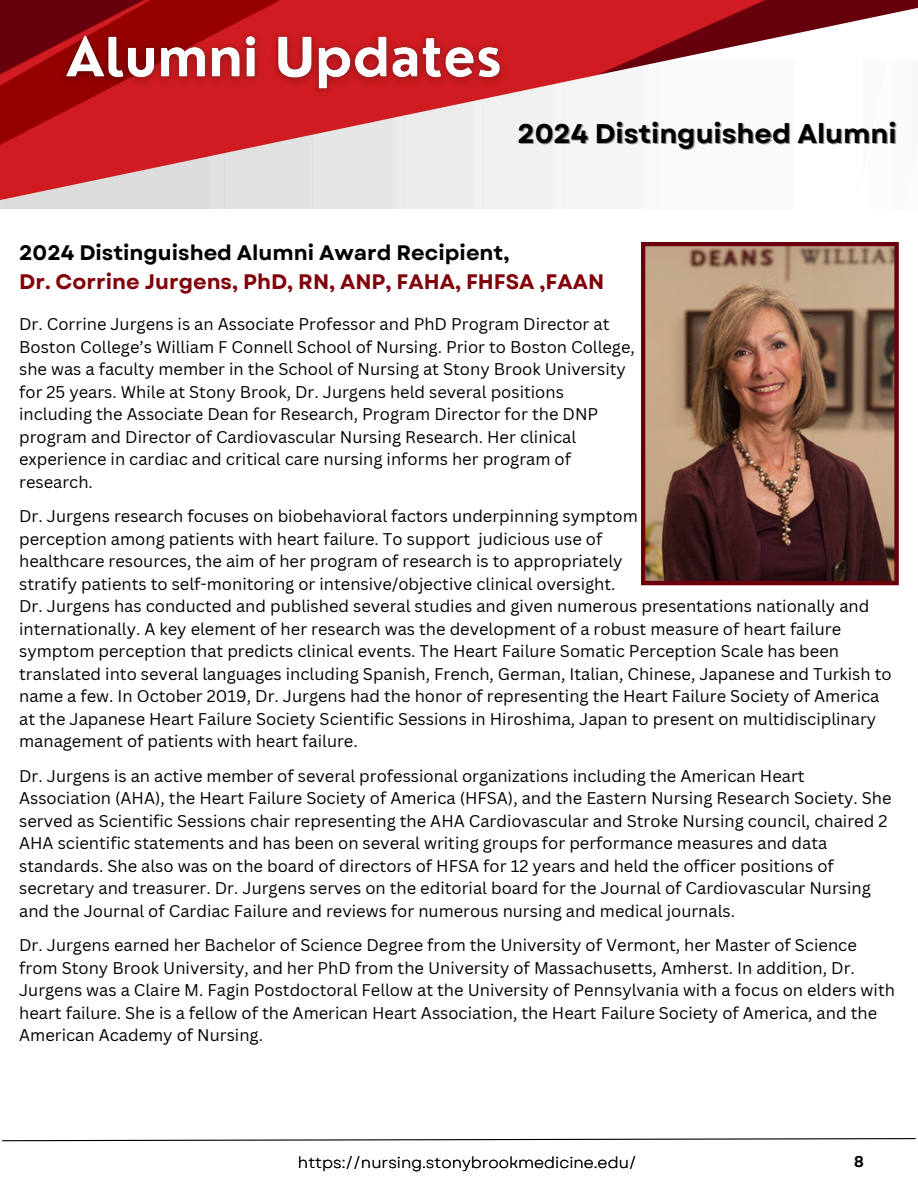
<style>
.page{position:relative;width:918px;height:1188px;background:#fff}
.page>*{position:absolute;margin:0;border:0;box-sizing:border-box;transform-origin:0 0}
.t1{font:700 27px "Garet";color:#000}
.t2{font:700 21px/29.2px "Garet";color:#810209}
.t3{font:16.5px/22.5px "Canva Sans";color:#000}
.t4{font:15.6px "Garet";color:#000}
.t5{font:700 15.6px "Garet";color:#000}
.s1{color:#000}
</style>
<div class="page">
<img style="left:0;top:0;width:918px;height:208px">
<svg style="left:641px;top:242px;width:258px;height:343px;background:#845d4d"></svg>
<img style="left:51px;top:23px;width:463px;height:81px">
<svg style="left:2px;top:1138px;width:914px;height:4px"></svg>
<p class="t1" style="left:517px;top:114px;width:381px">2024 Distinguished Alumni</p>
<p class="t2" style="left:19px;top:238px;width:587px"><span class="s1">2024 Distinguished Alumni Award Recipient,<br></span>Dr. Corrine Jurgens, PhD, RN, ANP, FAHA, FHFSA ,FAAN</p>
<h2 class="t3" style="left:19px;top:313px;width:592px">Dr. Corrine Jurgens is an Associate Professor and PhD Program Director at</h2>
<h3 class="t3" style="left:19px;top:335px;width:617px">Boston College’s William F Connell School of Nursing. Prior to Boston College,</h3>
<p class="t3" style="left:19px;top:358px;width:608px">she was a faculty member in the School of Nursing at Stony Brook University</p>
<p class="t3" style="left:19px;top:380px;width:546px">for 25 years. While at Stony Brook, Dr. Jurgens held several positions</p>
<p class="t3" style="left:19px;top:403px;width:581px">including the Associate Dean for Research, Program Director for the DNP</p>
<p class="t3" style="left:19px;top:425px;width:559px">program and Director of Cardiovascular Nursing Research. Her clinical</p>
<p class="t3" style="left:19px;top:448px;width:554px">experience in cardiac and critical care nursing informs her program of</p>
<p class="t3" style="left:19px;top:470px;width:75px">research.</p>
<p class="t3" style="left:19px;top:505px;width:620px">Dr. Jurgens research focuses on biobehavioral factors underpinning symptom</p>
<p class="t3" style="left:19px;top:527px;width:585px">perception among patients with heart failure. To support judicious use of</p>
<p class="t3" style="left:19px;top:550px;width:605px">healthcare resources, the aim of her program of research is to appropriately</p>
<p class="t3" style="left:19px;top:572px;width:598px">stratify patients to self-monitoring or intensive/objective clinical oversight.</p>
<p class="t3" style="left:19px;top:595px;width:874px">Dr. Jurgens has conducted and published several studies and given numerous presentations nationally and internationally. A key element of her research was the development of a robust measure of heart failure symptom perception that predicts clinical events. The Heart Failure Somatic Perception Scale has been translated into several languages including Spanish, French, German, Italian, Chinese, Japanese and Turkish to name a few. In October 2019, Dr. Jurgens had the honor of representing the Heart Failure Society of America at the Japanese Heart Failure Society Scientific Sessions in Hiroshima, Japan to present on multidisciplinary management of patients with heart failure.</p>
<p class="t3" style="left:19px;top:764px;width:874px">Dr. Jurgens is an active member of several professional organizations including the American Heart Association (AHA), the Heart Failure Society of America (HFSA), and the Eastern Nursing Research Society. She served as Scientific Sessions chair representing the AHA Cardiovascular and Stroke Nursing council, chaired 2<br>AHA scientific statements and has been on several writing groups for performance measures and data standards. She also was on the board of directors of HFSA for 12 years and held the officer positions of secretary and treasurer. Dr. Jurgens serves on the editorial board for the Journal of Cardiovascular Nursing and the Journal of Cardiac Failure and reviews for numerous nursing and medical journals.</p>
<p class="t3" style="left:19px;top:934px;width:877px">Dr. Jurgens earned her Bachelor of Science Degree from the University of Vermont, her Master of Science from Stony Brook University, and her PhD from the University of Massachusetts, Amherst. In addition, Dr.<br>Jurgens was a Claire M. Fagin Postdoctoral Fellow at the University of Pennsylvania with a focus on elders with heart failure. She is a fellow of the American Heart Association, the Heart Failure Society of America, and the American Academy of Nursing.</p>
<p class="t4" style="left:298px;top:1151px;width:340px">https://nursing.stonybrookmedicine.edu/</p>
<p class="t5" style="left:854px;top:1150px;width:11px">8</p>
</div>
